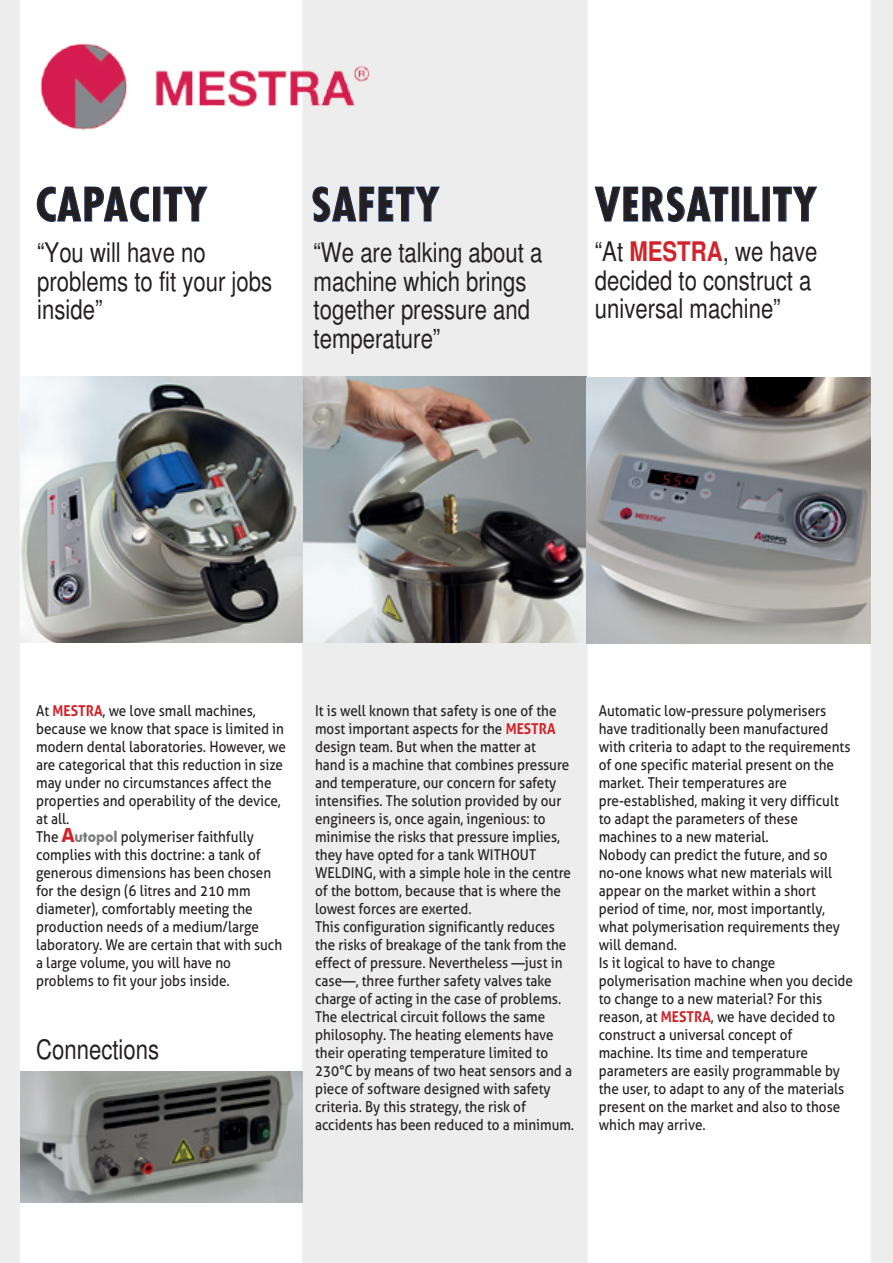
<style>
.page{position:relative;width:893px;height:1263px;background:#fff}
.page>*{position:absolute;margin:0;border:0;box-sizing:border-box;transform-origin:0 0}
.t1{font:700 condensed 45px "Futura";letter-spacing:.03em;color:#231f20}
.t2{font:condensed 27px/28.5px "Helvetica";color:#231f20}
.t3{font:15px/18px "Aller";color:#231f20;scale:.9 1}
.s1{font-weight:700;color:#d1232a}
.s2{font-family:"Futura BT";font-weight:700;font-size:19.5px;color:#d1232a}
.s3{font-family:"Futura BT";font-weight:700;color:#787a7d}
</style>
<div class="page">
<img style="left:0;top:0;width:893px;height:1263px">
<svg style="left:37px;top:186px;width:112px;height:36px"></svg>
<svg style="left:163px;top:186px;width:45px;height:36px"></svg>
<svg style="left:312px;top:186px;width:128px;height:36px;background:#ccd2e0"></svg>
<svg style="left:594px;top:186px;width:135px;height:36px"></svg>
<div style="left:732px;top:187px;width:7px;height:34px;border:1px solid #1f439b"></div>
<svg style="left:744px;top:186px;width:16px;height:36px"></svg>
<svg style="left:773px;top:186px;width:44px;height:36px"></svg>
<img style="left:20px;top:376px;width:851px;height:267px">
<img style="left:33px;top:39px;width:339px;height:96px">
<img style="left:20px;top:1072px;width:282px;height:130px">
<h1 class="t1" style="left:36px;top:175px;width:172px">CAPACITY</h1>
<h1 class="t1" style="left:311px;top:175px;width:129px">SAFETY</h1>
<h1 class="t1" style="left:595px;top:175px;width:223px">VERSATILITY</h1>
<h2 class="t2" style="left:37px;top:238px;width:237px">“You will have no problems to fit your jobs inside”</h2>
<h2 class="t2" style="left:314px;top:238px;width:230px">“We are talking about a machine which brings together pressure and temperature”</h2>
<h2 class="t2" style="left:595px;top:237px;width:224px">“At <span class="s1">MESTRA</span>, we have decided to construct a universal machine”</h2>
<p class="t3" style="left:36px;top:701px;width:279px">At <span class="s1">MESTRA</span>, we love small machines, because we know that space is limited in modern dental laboratories. However, we are categorical that this reduction in size may under no circumstances affect the properties and operability of the device, at all.<br>The <span class="s2">A</span><span class="s3">utopol</span> polymeriser faithfully complies with this doctrine: a tank of generous dimensions has been chosen for the design (6 litres and 210 mm diameter), comfortably meeting the production needs of a medium/large laboratory. We are certain that with such a large volume, you will have no problems to fit your jobs inside.</p>
<p class="t3" style="left:315px;top:701px;width:289px">It is well known that safety is one of the most important aspects for the <span class="s1">MESTRA </span>design team. But when the matter at<br>hand is a machine that combines pressure and temperature, our concern for safety intensifies. The solution provided by our engineers is, once again, ingenious: to minimise the risks that pressure implies, they have opted for a tank WITHOUT WELDING, with a simple hole in the centre of the bottom, because that is where the lowest forces are exerted.<br>This configuration significantly reduces the risks of breakage of the tank from the effect of pressure. Nevertheless —just in case—, three further safety valves take charge of acting in the case of problems.<br>The electrical circuit follows the same philosophy. The heating elements have their operating temperature limited to 230°C by means of two heat sensors and a piece of software designed with safety criteria. By this strategy, the risk of accidents has been reduced to a minimum.</p>
<p class="t3" style="left:599px;top:701px;width:284px">Automatic low-pressure polymerisers have traditionally been manufactured with criteria to adapt to the requirements of one specific material present on the market. Their temperatures are pre-established, making it very difficult to adapt the parameters of these machines to a new material.<br>Nobody can predict the future, and so no-one knows what new materials will appear on the market within a short period of time, nor, most importantly, what polymerisation requirements they will demand.<br>Is it logical to have to change polymerisation machine when you decide to change to a new material? For this reason, at <span class="s1">MESTRA</span>, we have decided to construct a universal concept of<br>machine. Its time and temperature parameters are easily programmable by the user, to adapt to any of the materials present on the market and also to those which may arrive.</p>
<h2 class="t2" style="left:36px;top:1035px;width:125px">Connections</h2>
</div>
